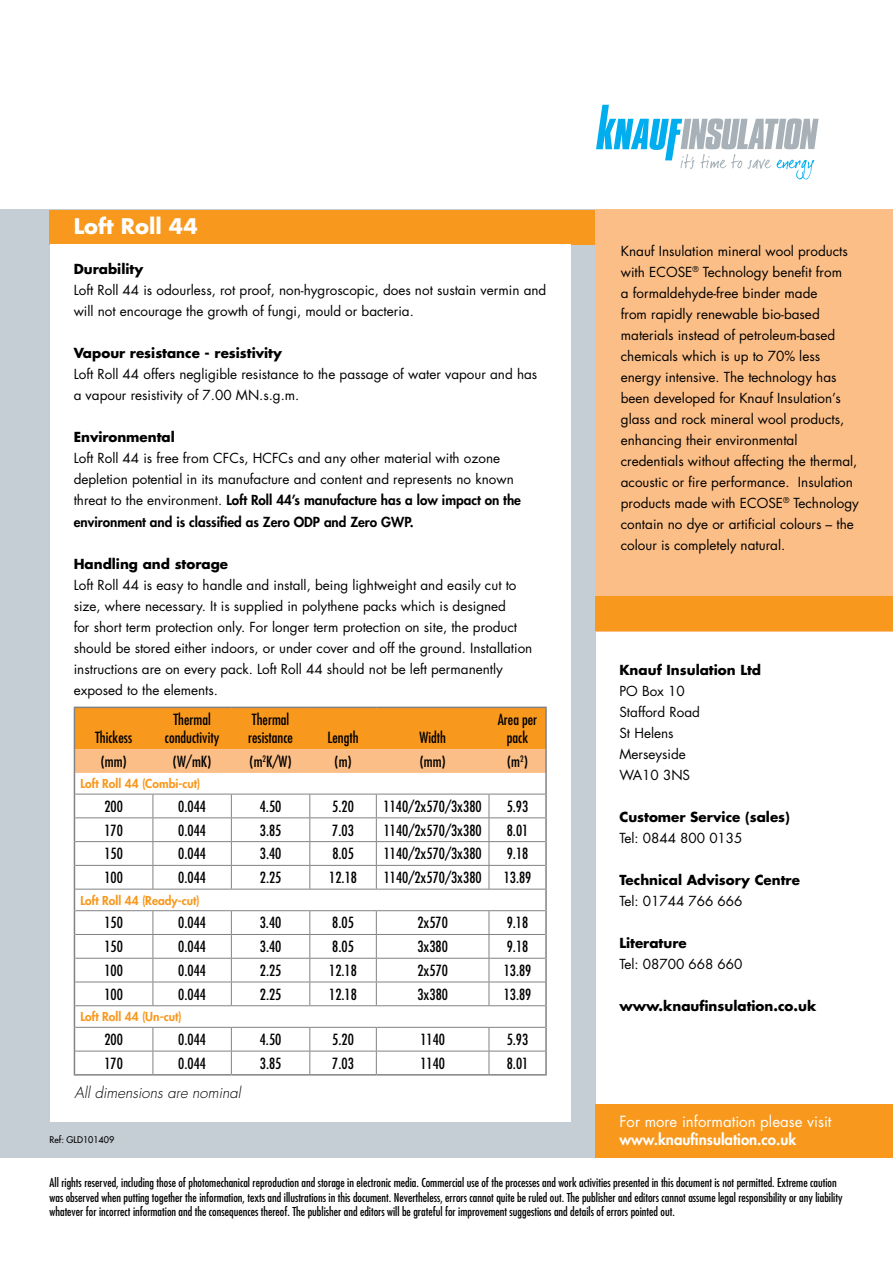
<style>
.page{position:relative;width:893px;height:1263px;background:#fff}
.page>*{position:absolute;margin:0;border:0;box-sizing:border-box;transform-origin:0 0}
.t1{font:700 21px "Futura LT";color:#fff}
.t2{font:condensed 15px/18px "Futura LT";color:#000;text-align:center}
.t3{font:15px "Futura LT";color:#fff}
.t4{font:800 15px "Futura LT";color:#fff}
.t5{font:italic 300 15px "Futura LT";color:#000}
.t6{font:13.5px/21px "Futura LT";color:#000}
.t7{font:700 13.5px "Futura LT";color:#000}
.t8{font:condensed 12px/14.4px "Futura LT";color:#000}
.t9{font:800 12px "Futura LT";color:#f8981d}
.t10{font:9px "Futura LT";color:#000}
.s1{font-weight:800}
</style>
<div class="page">
<div style="left:0;top:209px;width:595px;height:949px;background:#c4ced4"></div>
<svg style="left:596px;top:105px;width:223px;height:74px"></svg>
<div style="left:595px;top:209px;width:298px;height:423px;background:#fcbe87"></div>
<div style="left:595px;top:596px;width:298px;height:35px;background:#f8981d"></div>
<div style="left:50px;top:210px;width:545px;height:35px;background:#f8981d"></div>
<div style="left:595px;top:1104px;width:298px;height:54px;background:#f8981d"></div>
<div style="left:50px;top:245px;width:520px;height:877px;background:#fff"></div>
<hr style="left:489px;top:707px;width:58px;height:1px;background:#808285">
<hr style="left:545px;top:708px;width:2px;height:41px;background:#808285">
<hr style="left:545px;top:749px;width:2px;height:24px;background:#808285">
<hr style="left:545px;top:773px;width:2px;height:21px;background:#808285">
<hr style="left:545px;top:794px;width:2px;height:24px;background:#808285">
<hr style="left:545px;top:818px;width:2px;height:24px;background:#808285">
<hr style="left:545px;top:842px;width:2px;height:23px;background:#808285">
<hr style="left:545px;top:865px;width:2px;height:24px;background:#808285">
<hr style="left:545px;top:889px;width:2px;height:22px;background:#808285">
<hr style="left:545px;top:911px;width:2px;height:23px;background:#808285">
<hr style="left:545px;top:934px;width:2px;height:24px;background:#808285">
<hr style="left:545px;top:958px;width:2px;height:24px;background:#808285">
<hr style="left:545px;top:982px;width:2px;height:24px;background:#808285">
<hr style="left:545px;top:1006px;width:2px;height:21px;background:#808285">
<hr style="left:545px;top:1027px;width:2px;height:24px;background:#808285">
<hr style="left:545px;top:1051px;width:2px;height:23px;background:#808285">
<hr style="left:74px;top:1074px;width:79px;height:1px;background:#808285">
<hr style="left:153px;top:1074px;width:78px;height:1px;background:#808285">
<hr style="left:231px;top:1074px;width:79px;height:1px;background:#808285">
<hr style="left:310px;top:1074px;width:66px;height:1px;background:#808285">
<hr style="left:376px;top:1074px;width:113px;height:1px;background:#808285">
<hr style="left:489px;top:1074px;width:58px;height:1px;background:#808285">
<svg style="left:74px;top:707px;width:472px;height:367px"></svg>
<h1 class="t1" style="left:74px;top:212px;width:126px">Loft Roll 44</h1>
<p class="t7" style="left:74px;top:260px;width:71px">Durability</p>
<p class="t6" style="left:74px;top:280px;width:474px">Loft Roll 44 is odourless, rot proof, non-hygroscopic, does not sustain vermin and will not encourage the growth of fungi, mould or bacteria.</p>
<p class="t7" style="left:74px;top:344px;width:210px">Vapour resistance - resistivity</p>
<p class="t6" style="left:74px;top:364px;width:465px">Loft Roll 44 offers negligible resistance to the passage of water vapour and has a vapour resistivity of 7.00 MN.s.g.m.</p>
<p class="t7" style="left:74px;top:428px;width:103px">Environmental</p>
<p class="t6" style="left:74px;top:448px;width:449px">Loft Roll 44 is free from CFCs, HCFCs and any other material with ozone depletion potential in its manufacture and content and represents no known threat to the environment. <span class="s1">Loft Roll 44’s manufacture has a low impact on the environment and is classified as Zero ODP and Zero GWP.</span></p>
<p class="t7" style="left:74px;top:554px;width:156px">Handling and storage</p>
<p class="t6" style="left:74px;top:574px;width:460px">Loft Roll 44 is easy to handle and install, being lightweight and easily cut to size, where necessary. It is supplied in polythene packs which is designed<br>for short term protection only. For longer term protection on site, the product should be stored either indoors, or under cover and off the ground. Installation instructions are on every pack. Loft Roll 44 should not be left permanently exposed to the elements.</p>
<p class="t2" style="left:95px;top:728px;width:39px">Thickess</p>
<p class="t2" style="left:165px;top:710px;width:56px">Thermal conductivity</p>
<p class="t2" style="left:248px;top:710px;width:46px;text-align:left">Thermal resistance</p>
<p class="t2" style="left:328px;top:728px;width:33px">Length</p>
<p class="t2" style="left:419px;top:728px;width:28px">Width</p>
<p class="t2" style="left:498px;top:710px;width:41px">Area per pack</p>
<p class="t2" style="left:101px;top:752px;width:27px">(mm)</p>
<p class="t2" style="left:173px;top:752px;width:40px">(W/mK)</p>
<p class="t2" style="left:250px;top:752px;width:44px">(m<sup>2</sup>K/W)</p>
<p class="t2" style="left:334px;top:752px;width:19px">(m)</p>
<p class="t2" style="left:420px;top:752px;width:27px">(mm)</p>
<p class="t2" style="left:507px;top:752px;width:22px">(m<sup>2</sup>)</p>
<p class="t9" style="left:80px;top:776px;width:122px">Loft Roll 44 (Combi-cut)</p>
<p class="t2" style="left:104px;top:797px;width:20px">200</p>
<p class="t2" style="left:178px;top:797px;width:29px">0.044</p>
<p class="t2" style="left:260px;top:797px;width:23px">4.50</p>
<p class="t2" style="left:332px;top:797px;width:23px">5.20</p>
<p class="t2" style="left:384px;top:797px;width:100px">1140/2x570/3x380</p>
<p class="t2" style="left:507px;top:797px;width:23px">5.93</p>
<p class="t2" style="left:104px;top:821px;width:20px">170</p>
<p class="t2" style="left:178px;top:821px;width:29px">0.044</p>
<p class="t2" style="left:260px;top:821px;width:23px">3.85</p>
<p class="t2" style="left:332px;top:821px;width:23px">7.03</p>
<p class="t2" style="left:384px;top:821px;width:100px">1140/2x570/3x380</p>
<p class="t2" style="left:507px;top:821px;width:23px">8.01</p>
<p class="t2" style="left:104px;top:845px;width:20px">150</p>
<p class="t2" style="left:178px;top:845px;width:29px">0.044</p>
<p class="t2" style="left:260px;top:845px;width:23px">3.40</p>
<p class="t2" style="left:332px;top:845px;width:23px">8.05</p>
<p class="t2" style="left:384px;top:845px;width:100px">1140/2x570/3x380</p>
<p class="t2" style="left:507px;top:845px;width:23px">9.18</p>
<p class="t2" style="left:104px;top:868px;width:20px">100</p>
<p class="t2" style="left:178px;top:868px;width:29px">0.044</p>
<p class="t2" style="left:260px;top:868px;width:23px">2.25</p>
<p class="t2" style="left:329px;top:868px;width:29px">12.18</p>
<p class="t2" style="left:384px;top:868px;width:100px">1140/2x570/3x380</p>
<p class="t2" style="left:504px;top:868px;width:29px">13.89</p>
<p class="t9" style="left:80px;top:892px;width:121px">Loft Roll 44 (Ready-cut)</p>
<p class="t2" style="left:104px;top:914px;width:20px">150</p>
<p class="t2" style="left:178px;top:914px;width:29px">0.044</p>
<p class="t2" style="left:260px;top:914px;width:23px">3.40</p>
<p class="t2" style="left:332px;top:914px;width:23px">8.05</p>
<p class="t2" style="left:417px;top:914px;width:32px">2x570</p>
<p class="t2" style="left:507px;top:914px;width:23px">9.18</p>
<p class="t2" style="left:104px;top:937px;width:20px">150</p>
<p class="t2" style="left:178px;top:937px;width:29px">0.044</p>
<p class="t2" style="left:260px;top:937px;width:23px">3.40</p>
<p class="t2" style="left:332px;top:937px;width:23px">8.05</p>
<p class="t2" style="left:417px;top:937px;width:32px">3x380</p>
<p class="t2" style="left:507px;top:937px;width:23px">9.18</p>
<p class="t2" style="left:104px;top:961px;width:20px">100</p>
<p class="t2" style="left:178px;top:961px;width:29px">0.044</p>
<p class="t2" style="left:260px;top:961px;width:23px">2.25</p>
<p class="t2" style="left:329px;top:961px;width:29px">12.18</p>
<p class="t2" style="left:417px;top:961px;width:32px">2x570</p>
<p class="t2" style="left:504px;top:961px;width:29px">13.89</p>
<p class="t2" style="left:104px;top:985px;width:20px">100</p>
<p class="t2" style="left:178px;top:985px;width:29px">0.044</p>
<p class="t2" style="left:260px;top:985px;width:23px">2.25</p>
<p class="t2" style="left:329px;top:985px;width:29px">12.18</p>
<p class="t2" style="left:417px;top:985px;width:32px">3x380</p>
<p class="t2" style="left:504px;top:985px;width:29px">13.89</p>
<p class="t9" style="left:80px;top:1009px;width:103px">Loft Roll 44 (Un-cut)</p>
<p class="t2" style="left:104px;top:1030px;width:20px">200</p>
<p class="t2" style="left:178px;top:1030px;width:29px">0.044</p>
<p class="t2" style="left:260px;top:1030px;width:23px">4.50</p>
<p class="t2" style="left:332px;top:1030px;width:23px">5.20</p>
<p class="t2" style="left:420px;top:1030px;width:26px">1140</p>
<p class="t2" style="left:507px;top:1030px;width:23px">5.93</p>
<p class="t2" style="left:104px;top:1054px;width:20px">170</p>
<p class="t2" style="left:178px;top:1054px;width:29px">0.044</p>
<p class="t2" style="left:260px;top:1054px;width:23px">3.85</p>
<p class="t2" style="left:332px;top:1054px;width:23px">7.03</p>
<p class="t2" style="left:420px;top:1054px;width:26px">1140</p>
<p class="t2" style="left:507px;top:1054px;width:23px">8.01</p>
<p class="t5" style="left:74px;top:1083px;width:168px">All dimensions are nominal</p>
<p class="t10" style="left:50px;top:1134px;width:66px">Ref: GLD101409</p>
<p class="t6" style="left:621px;top:240px;width:240px">Knauf Insulation mineral wool products with ECOSE<sup>®</sup> Technology benefit from<br>a formaldehyde-free binder made<br>from rapidly renewable bio-based materials instead of petroleum-based chemicals which is up to 70% less energy intensive. The technology has been developed for Knauf Insulation’s glass and rock mineral wool products, enhancing their environmental credentials without affecting the thermal, acoustic or fire performance. Insulation products made with ECOSE<sup>®</sup> Technology contain no dye or artificial colours – the colour is completely natural.</p>
<p class="t7" style="left:619px;top:661px;width:143px">Knauf Insulation Ltd</p>
<p class="t6" style="left:619px;top:681px;width:82px">PO Box 10<br>Stafford Road<br>St Helens<br>Merseyside<br>WA10 3NS</p>
<p class="t7" style="left:619px;top:808px;width:172px">Customer Service (sales)</p>
<p class="t6" style="left:619px;top:828px;width:125px">Tel: 0844 800 0135</p>
<p class="t7" style="left:619px;top:871px;width:182px">Technical Advisory Centre</p>
<p class="t6" style="left:619px;top:891px;width:125px">Tel: 01744 766 666</p>
<p class="t7" style="left:619px;top:934px;width:69px">Literature</p>
<p class="t6" style="left:619px;top:954px;width:125px">Tel: 08700 668 660</p>
<p class="t7" style="left:619px;top:997px;width:198px">www.knaufinsulation.co.uk</p>
<p class="t3" style="left:619px;top:1112px;width:214px">For more information please visit</p>
<p class="t4" style="left:619px;top:1129px;width:178px">www.knaufinsulation.co.uk</p>
<p class="t8" style="left:50px;top:1175px;width:794px">All rights reserved, including those of photomechanical reproduction and storage in electronic media. Commercial use of the processes and work activities presented in this document is not permitted. Extreme caution was observed when putting together the information, texts and illustrations in this document. Nevertheless, errors cannot quite be ruled out. The publisher and editors cannot assume legal responsibility or any liability whatever for incorrect information and the consequences thereof. The publisher and editors will be grateful for improvement suggestions and details of errors pointed out.</p>
</div>
